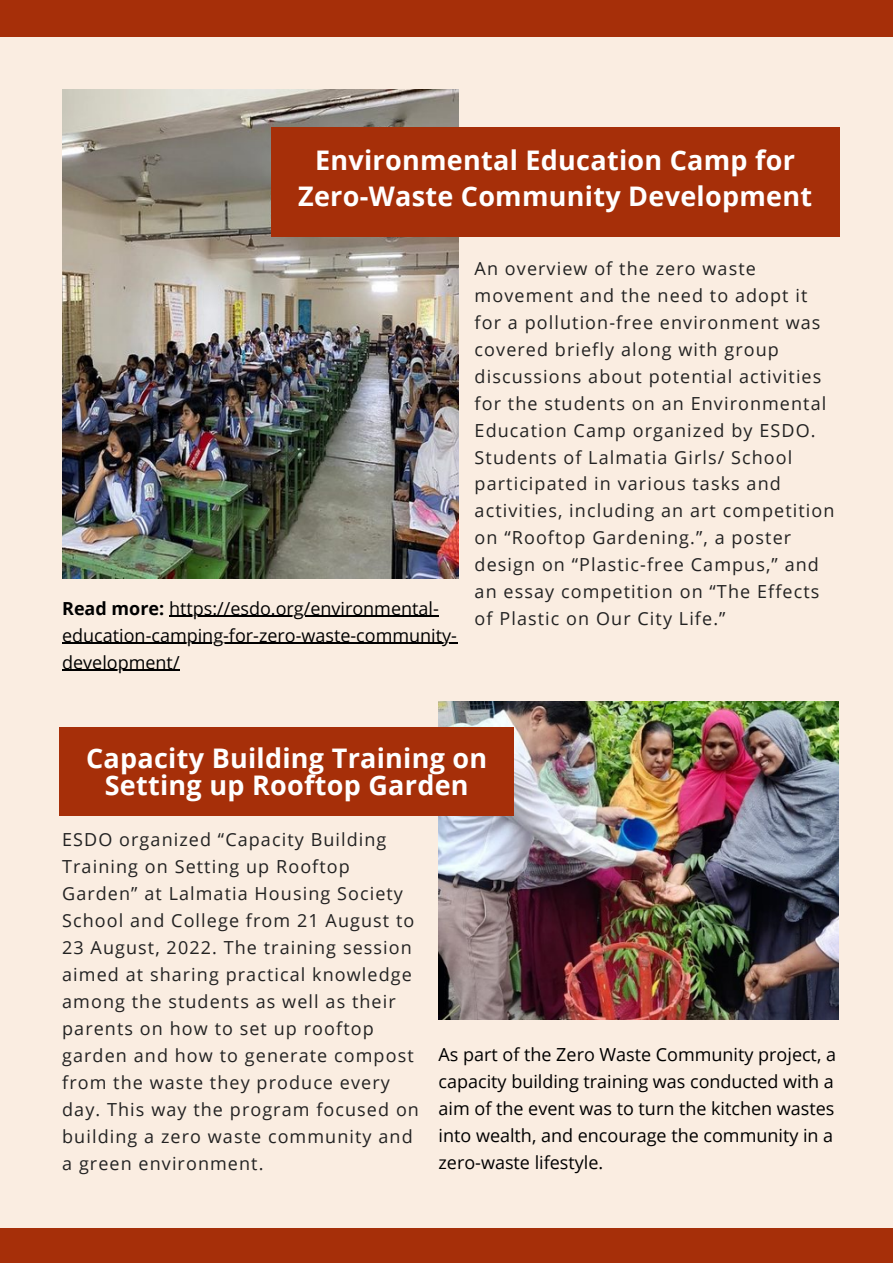
<style>
.page{position:relative;width:893px;height:1264px;background:#fff}
.page>*{position:absolute;margin:0;border:0;box-sizing:border-box;transform-origin:0 0}
.t1{font:700 27px/36px "Open Sans";letter-spacing:.01em;color:#fff;text-align:center}
.t2{font:18px/27px "Open Sans";letter-spacing:.06em;color:#222}
.t3{font:18px/27px "Open Sans";color:#000}
.s1{font-weight:700}
</style>
<div class="page">
<div style="left:0;top:13px;width:892px;height:1238px;background:#faede1"></div>
<div style="left:0;top:1228px;width:892px;height:34px;background:#a62f09"></div>
<div style="left:0;top:0;width:892px;height:37px;background:#a62f09"></div>
<img style="left:62px;top:89px;width:396px;height:489px">
<img style="left:438px;top:701px;width:400px;height:318px">
<div style="left:271px;top:127px;width:568px;height:109px;background:#a62f09"></div>
<div style="left:60px;top:727px;width:454px;height:88px;background:#a62f09"></div>
<hr style="left:169px;top:616px;width:270px;height:1px;background:#000">
<hr style="left:62px;top:643px;width:395px;height:1px;background:#000">
<hr style="left:62px;top:670px;width:118px;height:1px;background:#000">
<h1 class="t1" style="left:298px;top:142px;width:515px">Environmental Education Camp for<br>Zero-Waste Community Development</h1>
<p class="t3" style="left:62px;top:594px;width:396px"><span class="s1">Read more:</span> https://esdo.org/environmental&shy;education-camping-for-zero-waste-community&shy;development/</p>
<p class="t2" style="left:474px;top:254px;width:361px">An overview of the zero waste movement and the need to adopt it for a pollution-free environment was covered briefly along with group discussions about potential activities for the students on an Environmental Education Camp organized by ESDO.<br>Students of Lalmatia Girls/ School participated in various tasks and activities, including an art competition on “Rooftop Gardening.”, a poster design on “Plastic-free Campus,” and an essay competition on “The Effects of Plastic on Our City Life.”</p>
<h1 class="t1" style="left:86px;top:743px;width:402px;line-height:27px">Capacity Building Training on<br>Setting up Rooftop Garden</h1>
<p class="t2" style="left:62px;top:825px;width:358px">ESDO organized “Capacity Building Training on Setting up Rooftop Garden” at Lalmatia Housing Society School and College from 21 August to 23 August, 2022. The training session aimed at sharing practical knowledge among the students as well as their parents on how to set up rooftop garden and how to generate compost from the waste they produce every day. This way the program focused on building a zero waste community and a green environment.</p>
<p class="t3" style="left:438px;top:1040px;width:399px">As part of the Zero Waste Community project, a capacity building training was conducted with a aim of the event was to turn the kitchen wastes into wealth, and encourage the community in a zero-waste lifestyle.</p>
</div>
